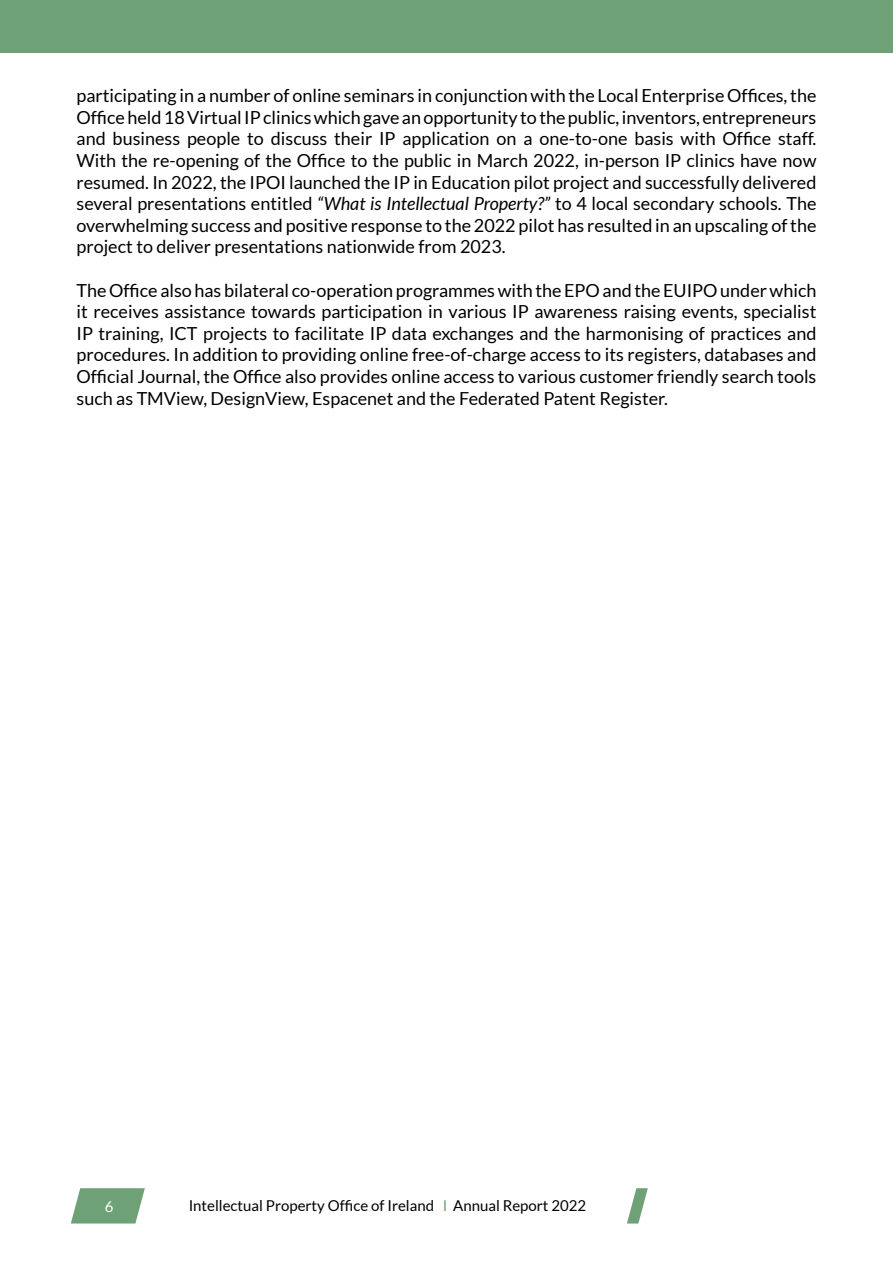
<style>
.page{position:relative;width:893px;height:1263px;background:#fff}
.page>*{position:absolute;margin:0;border:0;box-sizing:border-box;transform-origin:0 0}
.t1{font:18px/21.6px "Lato";color:#000;text-align:justify}
.t2{font:15px "Lato";color:#000}
.t3{font:15px "Lato";color:#fff}
.s1{font-style:italic}
.s2{color:#6fa176}
</style>
<div class="page">
<svg style="left:71px;top:1188px;width:74px;height:35px;background:#82ad88"></svg>
<svg style="left:627px;top:1188px;width:21px;height:35px"></svg>
<div style="left:0;top:0;width:893px;height:53px;background:#6fa176"></div>
<p class="t1" style="left:77px;top:85px;width:741px">participating in a number of online seminars in conjunction with the Local Enterprise Offices, the Office held 18 Virtual IP clinics which gave an opportunity to the public, inventors, entrepreneurs and business people to discuss their IP application on a one-to-one basis with Office staff.<br>With the re-opening of the Office to the public in March 2022, in-person IP clinics have now resumed. In 2022, the IPOI launched the IP in Education pilot project and successfully delivered several presentations entitled <span class="s1">“What is Intellectual Property?”</span> to 4 local secondary schools. The overwhelming success and positive response to the 2022 pilot has resulted in an upscaling of the project to deliver presentations nationwide from 2023.</p>
<p class="t1" style="left:77px;top:279px;width:741px">The Office also has bilateral co-operation programmes with the EPO and the EUIPO under which it receives assistance towards participation in various IP awareness raising events, specialist IP training, ICT projects to facilitate IP data exchanges and the harmonising of practices and procedures. In addition to providing online free-of-charge access to its registers, databases and Official Journal, the Office also provides online access to various customer friendly search tools such as TMView, DesignView, Espacenet and the Federated Patent Register.</p>
<p class="t3" style="left:105px;top:1198px;width:10px">6</p>
<p class="t2" style="left:189px;top:1197px;width:399px">Intellectual Property Office of Ireland <span class="s2">I</span> Annual Report 2022</p>
</div>
